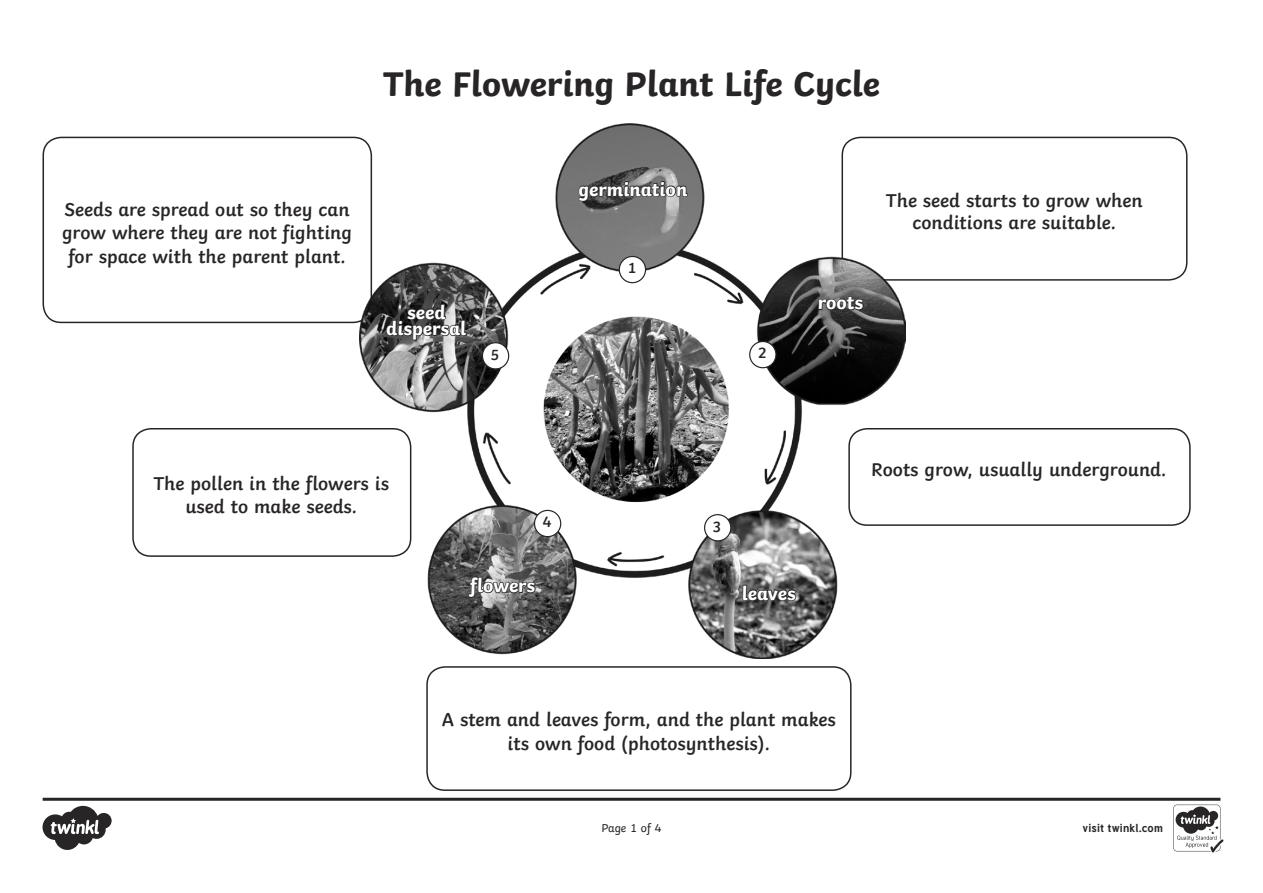
<style>
.page{position:relative;width:1263px;height:893px;background:#fff}
.page>*{position:absolute;margin:0;border:0;box-sizing:border-box;transform-origin:0 0}
.Heading_2{font:700 36px "Twinkl";color:#282526}
.Translation_body{font:600 19.5px/23.4px "Twinkl";color:#282526;text-align:center}
.translation{font:700 19.5px/16.5px "Twinkl";color:#fff;text-align:center}
.KS2_Body_Copy{font:600 19.5px/23.4px "Twinkl";color:#282526;text-align:center}
.KS2_Body_Copy-2{font:600 15.45px "Twinkl";color:#282526}
.t1{font:12px "Twinkl";letter-spacing:-.005em;color:#282526}
.t2{font:700 11.4px "Tuffy";letter-spacing:.015em;color:#282526}
</style>
<div class="page">
<div style="left:132px;top:428px;width:279px;height:129px;border:2px solid #282526;border-radius:18px"></div>
<div style="left:841px;top:137px;width:346px;height:144px;border:2px solid #282526;border-radius:18px"></div>
<div style="left:426px;top:666px;width:425px;height:125px;border:2px solid #282526;border-radius:18px"></div>
<div style="left:848px;top:428px;width:343px;height:98px;border:2px solid #282526;border-radius:18px"></div>
<div style="left:43px;top:137px;width:329px;height:186px;border:2px solid #282526;border-radius:18px"></div>
<img style="left:359px;top:136px;width:546px;height:521px">
<div style="left:750px;top:341px;width:26px;height:27px;background:#fff;border-radius:50%"></div>
<div style="left:749px;top:341px;width:27px;height:27px;border:1px solid #282526;border-radius:50%"></div>
<div style="left:705px;top:515px;width:26px;height:26px;background:#fff;border-radius:50%"></div>
<div style="left:704px;top:514px;width:27px;height:27px;border:1px solid #282526;border-radius:50%"></div>
<div style="left:534px;top:510px;width:27px;height:27px;background:#fff;border-radius:50%"></div>
<div style="left:534px;top:510px;width:27px;height:27px;border:1px solid #282526;border-radius:50%"></div>
<div style="left:482px;top:343px;width:27px;height:26px;background:#fff;border-radius:50%"></div>
<div style="left:482px;top:342px;width:27px;height:27px;border:1px solid #282526;border-radius:50%"></div>
<svg style="left:817px;top:190px;width:47px;height:228px"></svg>
<svg style="left:577px;top:123px;width:112px;height:194px"></svg>
<svg style="left:385px;top:216px;width:83px;height:228px"></svg>
<svg style="left:467px;top:473px;width:70px;height:196px"></svg>
<svg style="left:741px;top:566px;width:56px;height:103px;background:#7a7979"></svg>
<svg style="left:43px;top:798px;width:1180px;height:54px"></svg>
<p class="Translation_body" style="left:62px;top:196px;width:291px">Seeds are spread out so they can grow where they are not fighting for space with the parent plant.</p>
<p class="Heading_2" style="left:383px;top:54px;width:499px">The Flowering Plant Life Cycle</p>
<p class="translation" style="left:386px;top:302px;width:82px">seed dispersal</p>
<p class="KS2_Body_Copy-2" style="left:490px;top:342px;width:11px">5</p>
<p class="translation" style="left:579px;top:179px;width:110px">germination</p>
<p class="KS2_Body_Copy-2" style="left:627px;top:256px;width:11px">1</p>
<p class="KS2_Body_Copy-2" style="left:758px;top:341px;width:11px">2</p>
<p class="Translation_body" style="left:886px;top:187px;width:258px;line-height:22.6px">The seed starts to grow when conditions are suitable.</p>
<p class="translation" style="left:818px;top:292px;width:47px">roots</p>
<p class="KS2_Body_Copy" style="left:153px;top:470px;width:237px">The pollen in the flowers is used to make seeds.</p>
<p class="KS2_Body_Copy-2" style="left:542px;top:510px;width:11px">4</p>
<p class="KS2_Body_Copy-2" style="left:713px;top:514px;width:11px">3</p>
<p class="translation" style="left:470px;top:575px;width:67px">flowers</p>
<p class="translation" style="left:742px;top:583px;width:55px">leaves</p>
<p class="Translation_body" style="left:871px;top:456px;width:297px">Roots grow, usually underground.</p>
<p class="Translation_body" style="left:442px;top:706px;width:396px">A stem and leaves form, and the plant makes its own food (photosynthesis).</p>
<p class="t1" style="left:601px;top:819px;width:62px">Page 1 of 4</p>
<p class="t2" style="left:1082px;top:819px;width:82px">visit twinkl.com</p>
</div>
